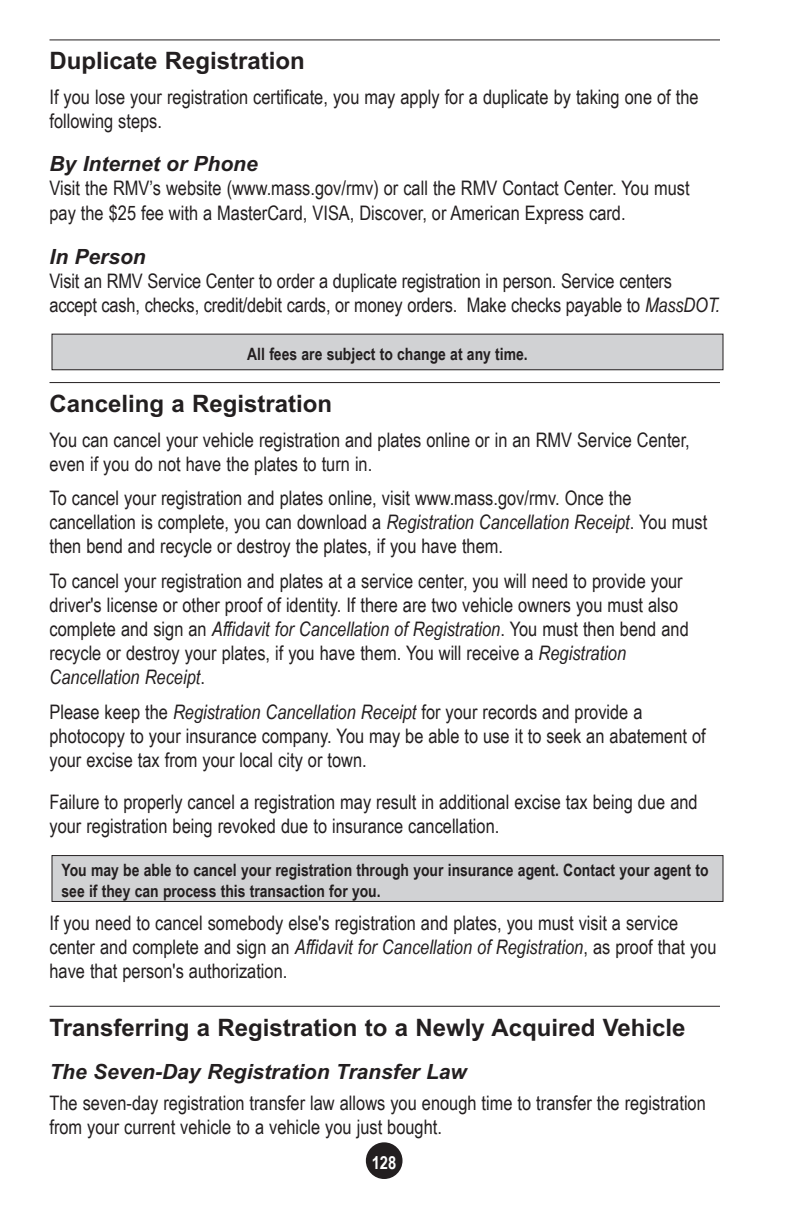
<style>
.page{position:relative;width:792px;height:1224px;background:#fff}
.page>*{position:absolute;margin:0;border:0;box-sizing:border-box;transform-origin:0 0}
.head_2_-_H3{font:700 24px "Arial";color:#231f20}
.head_3_-_H4{font:italic 700 21px "Arial";color:#231f20}
.body_text_-_P{font:20px/24px "Arial Narrow";color:#231f20}
.t1{font:700 18px "Arial Narrow";color:#fff}
.sidebar_-_P{font:700 17px/20.4px "Arial Narrow";color:#231f20}
.s1{font-style:italic}
</style>
<div class="page">
<div style="left:367px;top:1143px;width:35px;height:35px;background:#231f20;border-radius:50%"></div>
<div style="left:366px;top:1142px;width:37px;height:37px;border:2px solid #231f20;border-radius:50%"></div>
<hr style="left:50px;top:39px;width:670px;height:1px;background:#231f20">
<hr style="left:50px;top:382px;width:670px;height:1px;background:#231f20">
<hr style="left:50px;top:1006px;width:670px;height:1px;background:#231f20">
<div style="left:52px;top:334px;width:671px;height:36px;background:#d1d2d4"></div>
<div style="left:52px;top:334px;width:672px;height:36px;border:1px solid #231f20"></div>
<div style="left:52px;top:856px;width:671px;height:45px;background:#d1d2d4"></div>
<div style="left:52px;top:855px;width:672px;height:47px;border:1px solid #231f20"></div>
<h3 class="head_2_-_H3" style="left:50px;top:45px;width:257px">Duplicate Registration</h3>
<p class="body_text_-_P" style="left:50px;top:84px;width:651px">If you lose your registration certificate, you may apply for a duplicate by taking one of the following steps.</p>
<h4 class="head_3_-_H4" style="left:50px;top:150px;width:210px">By Internet or Phone</h4>
<p class="body_text_-_P" style="left:50px;top:175px;width:642px;line-height:25.2px">Visit the RMV’s website (www.mass.gov/rmv) or call the RMV Contact Center. You must pay the $25 fee with a MasterCard, VISA, Discover, or American Express card.</p>
<h4 class="head_3_-_H4" style="left:50px;top:243px;width:98px">In Person</h4>
<p class="body_text_-_P" style="left:50px;top:268px;width:672px">Visit an RMV Service Center to order a duplicate registration in person. Service centers accept cash, checks, credit/debit cards, or money orders. Make checks payable to <span class="s1">MassDOT.</span></p>
<p class="sidebar_-_P" style="left:247px;top:343px;width:282px">All fees are subject to change at any time.</p>
<h3 class="head_2_-_H3" style="left:50px;top:388px;width:284px">Canceling a Registration</h3>
<p class="body_text_-_P" style="left:50px;top:427px;width:642px">You can cancel your vehicle registration and plates online or in an RMV Service Center, even if you do not have the plates to turn in.</p>
<p class="body_text_-_P" style="left:50px;top:486px;width:659px">To cancel your registration and plates online, visit www.mass.gov/rmv. Once the cancellation is complete, you can download a <span class="s1">Registration Cancellation Receipt</span>. You must then bend and recycle or destroy the plates, if you have them.</p>
<p class="body_text_-_P" style="left:50px;top:568px;width:641px">To cancel your registration and plates at a service center, you will need to provide your driver's license or other proof of identity. If there are two vehicle owners you must also complete and sign an <span class="s1">Affidavit for Cancellation of Registration</span>. You must then bend and recycle or destroy your plates, if you have them. You will re ceive a <span class="s1">Registration Cancellation Receipt</span>.</p>
<p class="body_text_-_P" style="left:50px;top:699px;width:658px">Please keep the <span class="s1">Registration Cancellation Receipt</span> for your records and provide a photocopy to your insurance company. You may be able to use it to seek an abatement of your excise tax from your local city or town.</p>
<p class="body_text_-_P" style="left:50px;top:789px;width:650px">Failure to properly cancel a registration may result in additional excise tax being due and your registration being revoked due to insurance cancellation.</p>
<p class="sidebar_-_P" style="left:62px;top:859px;width:649px">You may be able to cancel your registration through your insurance agent. Contact your agent to see if they can process this transaction for you.</p>
<p class="body_text_-_P" style="left:50px;top:910px;width:669px">If you need to cancel somebody else's registration and plates, you must visit a service center and complete and sign an <span class="s1">Affidavit for Cancellation of Registration</span>, as proof that you have that person's authorization.</p>
<h3 class="head_2_-_H3" style="left:50px;top:1011px;width:637px">Transferring a Registration to a Newly Acquired Vehicle</h3>
<h4 class="head_3_-_H4" style="left:50px;top:1058px;width:419px">The Seven-Day Registration Transfer Law</h4>
<p class="body_text_-_P" style="left:50px;top:1090px;width:658px">The seven-day registration transfer law allows you enough time to transfer the registration from your current vehicle to a vehicle you just bought.</p>
<p class="t1" style="left:372px;top:1149px;width:26px">128</p>
</div>
